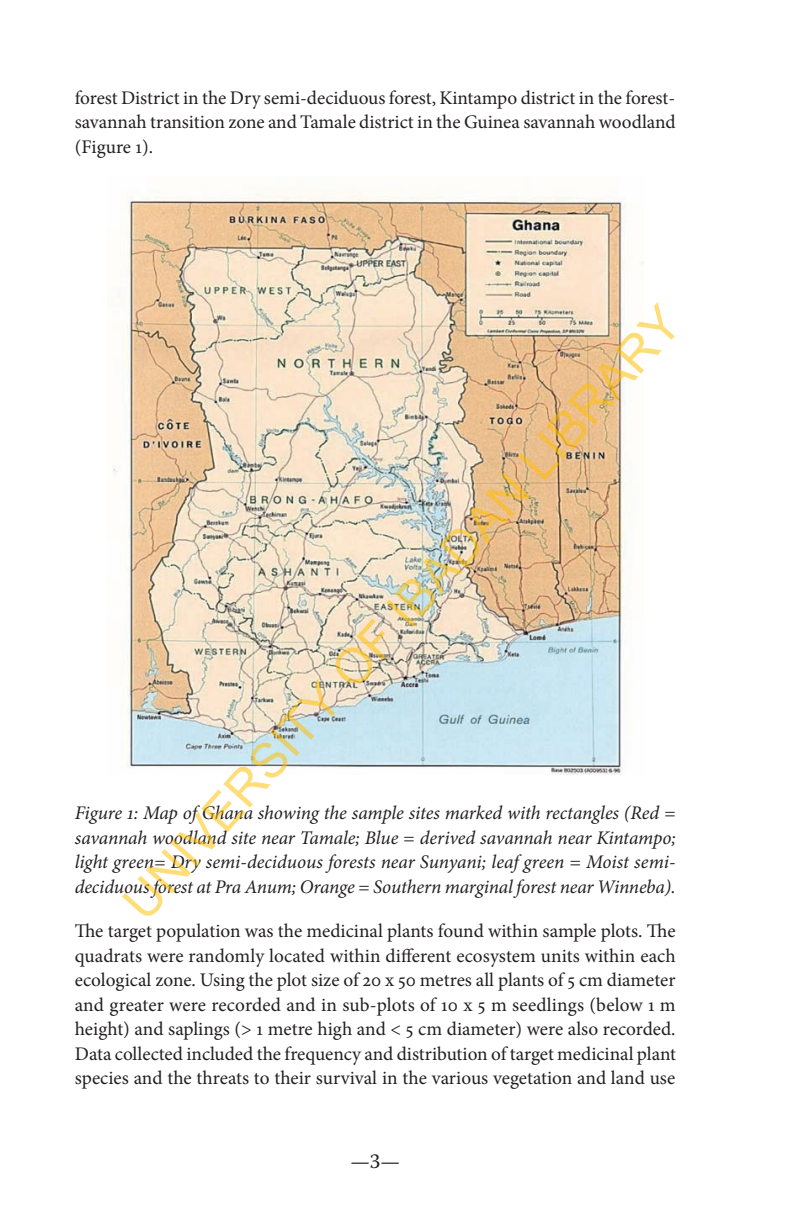
<style>
.page{position:relative;width:805px;height:1226px;background:#fff}
.page>*{position:absolute;margin:0;border:0;box-sizing:border-box;transform-origin:0 0}
.t1{font:49.52px "Arial";color:rgb(255 191 0/.53)}
.t2{font:21px "Warnock Pro";color:#231f20}
.t3{font:19.25px/24.5px "Minion Pro";color:#231f20;text-align:justify}
.t4{font:italic 19.25px/24.5px "Minion Pro";letter-spacing:-.015em;color:#231f20;text-align:justify}
</style>
<div class="page">
<img style="left:107px;top:191px;width:536px;height:584px">
<p class="t3" style="left:75px;top:85px;width:602px">forest District in the Dry semi-deciduous forest, Kintampo district in the forest&shy;savannah transition zone and Tamale district in the Guinea savannah woodland (Figure 1).</p>
<h1 class="t1" style="left:109px;top:890px;width:806px;rotate:-48deg">UNIVERSITY OF IBADAN LIBRARY</h1>
<p class="t4" style="left:75px;top:801px;width:602px">Figure 1: Map of Ghana showing the sample sites marked with rectangles (Red = savannah woodland site near Tamale; Blue = derived savannah near Kintampo; light green= Dry semi-deciduous forests near Sunyani; leaf green = Moist semi&shy;deciduous forest at Pra Anum; Orange = Southern marginal forest near Winneba).</p>
<p class="t3" style="left:75px;top:919px;width:602px">The target population was the medicinal plants found within sample plots. The quadrats were randomly located within different ecosystem units within each ecological zone. Using the plot size of 20 x 50 metres all plants of 5 cm diameter and greater were recorded and in sub-plots of 10 x 5 m seedlings (below 1 m height) and saplings (&gt; 1 metre high and &lt; 5 cm diameter) were also recorded.<br>Data collected included the frequency and distribution of target medicinal plant species and the threats to their survival in the various vegetation and land use</p>
<p class="t2" style="left:350px;top:1148px;width:51px">—3—</p>
</div>
